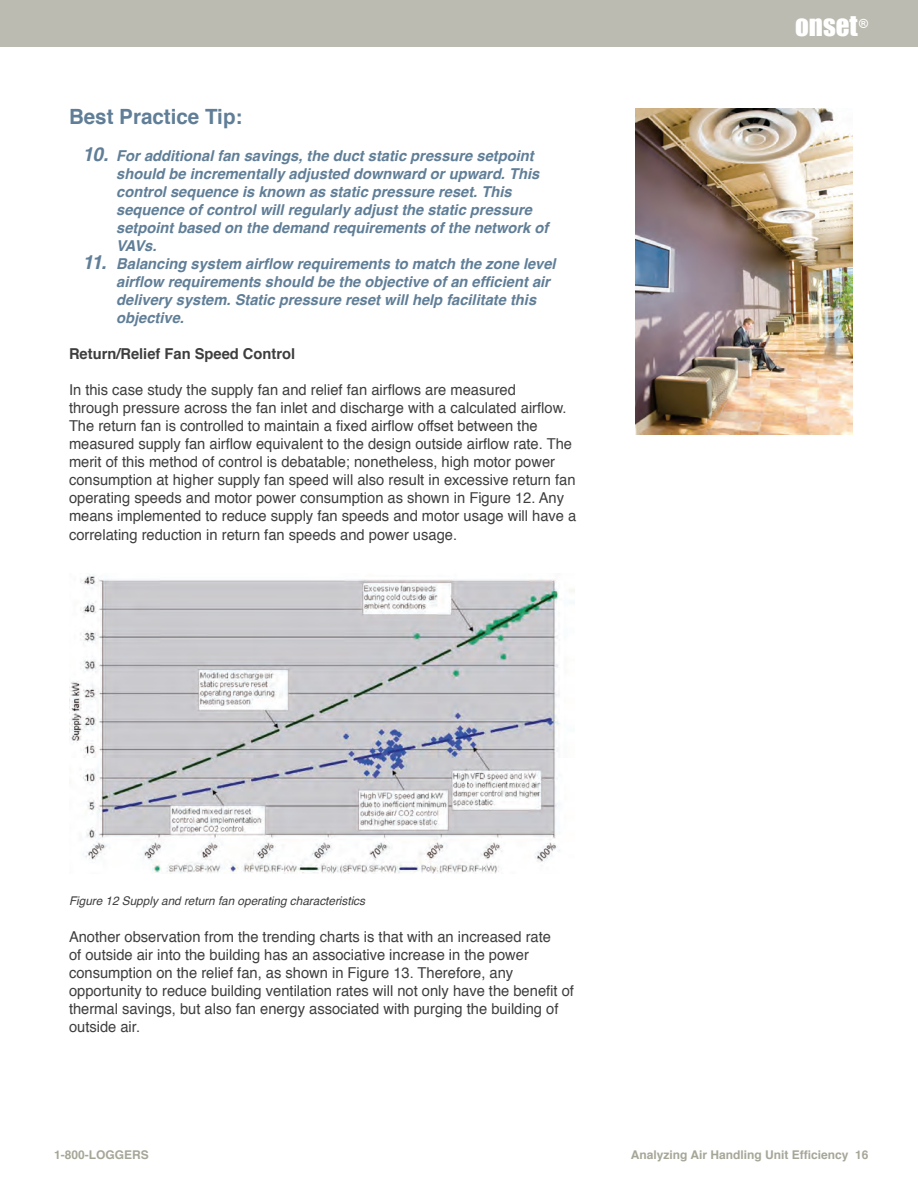
<style>
.page{position:relative;width:918px;height:1188px;background:#fff}
.page>*{position:absolute;margin:0;border:0;box-sizing:border-box;transform-origin:0 0}
.t1{font:27px "Impact";color:#fff}
.t2{font:700 21px "Helvetica";color:#607e97}
.t3{font:15px/18.1px "Helvetica";color:#3e3e3f}
.t4{font:italic 700 15px/18px "Helvetica";color:#607e97}
.t5{font:700 15px "Helvetica";color:#3e3e3f}
.t6{font:italic 12px "Helvetica";color:#3e3e3f}
.t7{font:700 12px "Helvetica";color:#a6a698}
.s1{font-size:19.5px}
</style>
<div class="page">
<div style="left:0;top:0;width:918px;height:47px;background:#bbbbb1"></div>
<img style="left:69px;top:574px;width:506px;height:300px">
<img style="left:635px;top:108px;width:218px;height:326px">
<h2 class="t2" style="left:69px;top:99px;width:175px">Best Practice Tip:</h2>
<p class="t4" style="left:116px;top:147px;width:434px;text-indent:-34px"><span class="s1">10.</span> For additional fan savings, the duct static pressure setpoint should be incrementally adjusted downward or upward. This control sequence is known as static pressure reset. This sequence of control will regularly adjust the static pressure setpoint based on the demand requirements of the network of VAVs.</p>
<p class="t4" style="left:116px;top:255px;width:441px;text-indent:-34px"><span class="s1">11.</span> Balancing system airflow requirements to match the zone level airflow requirements should be the objective of an efficient air delivery system. Static pressure reset will help facilitate this objective.</p>
<p class="t5" style="left:69px;top:342px;width:228px">Return/Relief Fan Speed Control</p>
<p class="t3" style="left:69px;top:381px;width:509px">In this case study the supply fan and relief fan airflows are measured<br>through pressure across the fan inlet and discharge with a calculated airflow.<br>The return fan is controlled to maintain a fixed airflow offset between the measured supply fan airflow equivalent to the design outside airflow rate. The merit of this method of control is debatable; nonetheless, high motor power consumption at higher supply fan speed will also result in excessive return fan operating speeds and motor power consumption as shown in Figure 12. Any means implemented to reduce supply fan speeds and motor usage will have a correlating reduction in return fan speeds and power usage.</p>
<p class="t6" style="left:69px;top:891px;width:298px">Figure 12 Supply and return fan operating characteristics</p>
<p class="t3" style="left:69px;top:928px;width:506px">Another observation from the trending charts is that with an increased rate<br>of outside air into the building has an associative increase in the power consumption on the relief fan, as shown in Figure 13. Therefore, any opportunity to reduce building ventilation rates will not only have the benefit of thermal savings, but also fan energy associated with purging the building of outside air.</p>
<h1 class="t1" style="left:795px;top:9px;width:75px">ONSET<sup>®</sup></h1>
<p class="t7" style="left:54px;top:1145px;width:96px">1-800-LOGGERS</p>
<p class="t7" style="left:631px;top:1145px;width:239px">Analyzing Air Handling Unit Efficiency 16</p>
</div>
